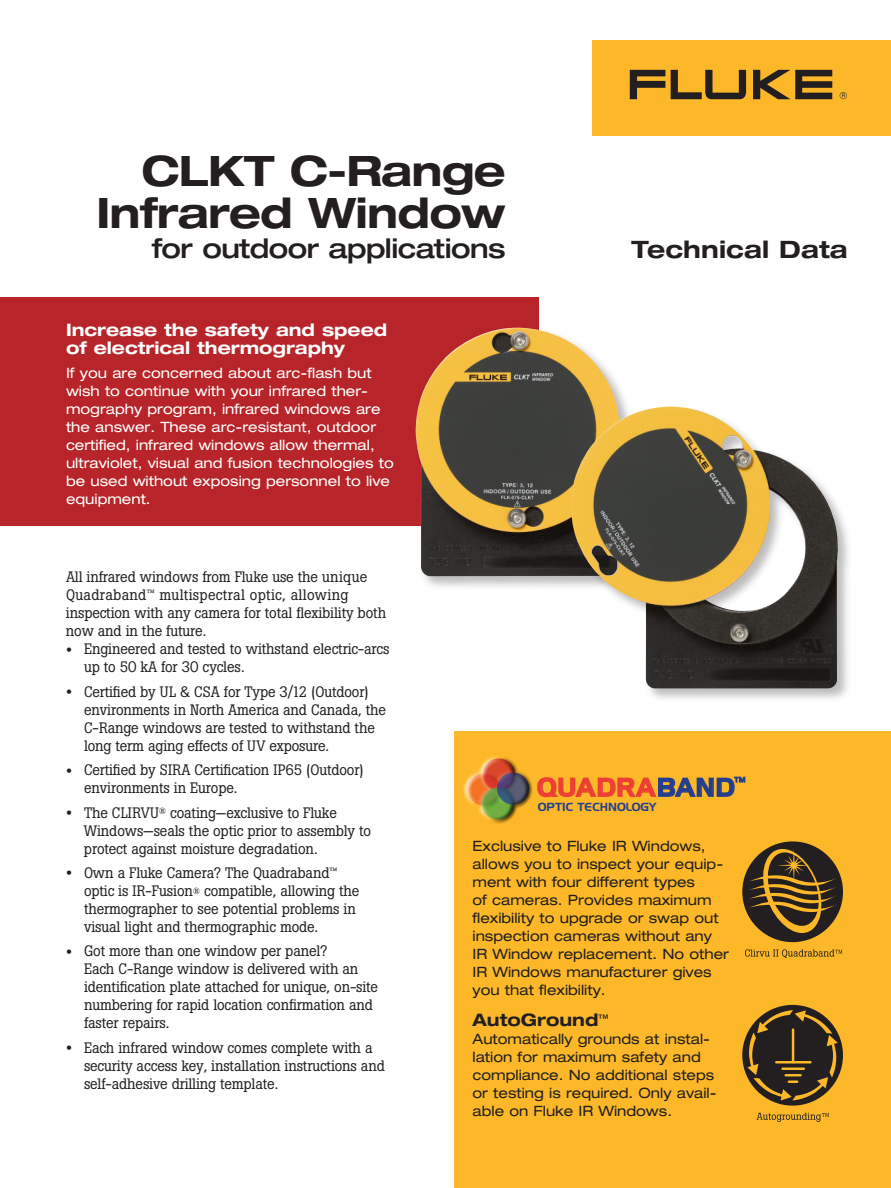
<style>
.page{position:relative;width:891px;height:1188px;background:#fff}
.page>*{position:absolute;margin:0;border:0;box-sizing:border-box;transform-origin:0 0}
.t1{font:700 expanded 42px/42px "Helvetica Neue LT Std";letter-spacing:-.02em;color:#231f20;text-align:right}
.t2{font:500 expanded 27px "Helvetica Neue LT Std";letter-spacing:-.02em;color:#231f20}
.t3{font:25.05px "Handel Gothic BT";letter-spacing:.03em;color:#ee3e35}
.t4{font:700 expanded 24px "Helvetica Neue";letter-spacing:.005em;color:#231f20}
.t5{font:700 expanded 17.25px/17.2px "Helvetica Neue";color:#fff}
.t6{font:700 expanded 17.25px "Helvetica Neue";color:#231f20}
.t7{font:15px/18px "Boton";letter-spacing:-.01em;color:#231f20}
.t8{font:expanded 14.25px/18px "Helvetica Neue LT Std";color:#231f20}
.t9{font:expanded 14.25px/18px "Helvetica Neue LT Std";color:#fff}
.t10{font:11.4px "Handel Gothic BT";color:#253f8e}
.s1{font-size:18px}
.s2{font-size:9px}
.s3{color:#253f8e}
</style>
<div class="page">
<div style="left:454px;top:731px;width:437px;height:457px;background:#fcb828"></div>
<div style="left:0;top:297px;width:539px;height:228px;background:#b72429"></div>
<div style="left:593px;top:40px;width:298px;height:96px;background:#fcb828"></div>
<svg style="left:630px;top:70px;width:35px;height:29px"></svg>
<svg style="left:753px;top:70px;width:79px;height:29px"></svg>
<svg style="left:671px;top:70px;width:75px;height:29px"></svg>
<svg style="left:840px;top:92px;width:7px;height:7px"></svg>
<div style="left:414px;top:326px;width:220px;height:265px;background:#231f20;opacity:.3"></div>
<img style="left:415px;top:328px;width:205px;height:248px">
<div style="left:569px;top:405px;width:283px;height:298px;background:#231f20;opacity:.3"></div>
<img style="left:571px;top:407px;width:268px;height:282px">
<svg style="left:463px;top:756px;width:283px;height:68px"></svg>
<div style="left:742px;top:1005px;width:101px;height:101px;background:#231f20;border-radius:50%"></div>
<svg style="left:757px;top:1113px;width:72px;height:9px"></svg>
<svg style="left:747px;top:1010px;width:91px;height:91px"></svg>
<svg style="left:745px;top:949px;width:97px;height:9px"></svg>
<div style="left:742px;top:841px;width:101px;height:101px;background:#231f20;border-radius:50%"></div>
<svg style="left:745px;top:848px;width:92px;height:85px"></svg>
<h1 class="t1" style="left:97px;top:149px;width:410px">CLKT C-Range<br>Infrared Window</h1>
<h2 class="t2" style="left:152px;top:232px;width:355px">for outdoor applications</h2>
<h3 class="t4" style="left:632px;top:235px;width:218px">Technical Data</h3>
<p class="t5" style="left:66px;top:321px;width:323px">Increase the safety and speed of electrical thermography</p>
<p class="t9" style="left:66px;top:364px;width:329px">If you are concerned about arc-flash but wish to continue with your infrared ther&shy;mography program, infrared windows are the answer. These arc-resistant, outdoor certified, infrared windows allow thermal, ultraviolet, visual and fusion technologies to be used without exposing personnel to live equipment.</p>
<p class="t7" style="left:66px;top:568px;width:322px">All infrared windows from Fluke use the unique Quadraband<sup>™</sup> multispectral optic, allowing inspection with any camera for total flexibility both now and in the future.</p>
<p class="t7" style="left:84px;top:640px;width:307px;text-indent:-18px"><span class="s1">•</span> Engineered and tested to withstand electric-arcs up to 50 kA for 30 cycles.</p>
<p class="t7" style="left:84px;top:683px;width:304px;text-indent:-18px"><span class="s1">•</span> Certified by UL &amp; CSA for Type 3/12 (Outdoor) environments in North America and Canada, the C-Range windows are tested to withstand the long term aging effects of UV exposure.</p>
<p class="t7" style="left:84px;top:761px;width:281px;text-indent:-18px"><span class="s1">•</span> Certified by SIRA Certification IP65 (Outdoor) environments in Europe.</p>
<p class="t7" style="left:84px;top:803px;width:289px;text-indent:-18px"><span class="s1">•</span> The CLIRVU<sup>®</sup> coating—exclusive to Fluke<br>Windows—seals the optic prior to assembly to protect against moisture degradation.</p>
<p class="t7" style="left:84px;top:864px;width:277px;text-indent:-18px"><span class="s1">•</span> Own a Fluke Camera? The Quadraband<sup>™ </sup>optic is IR-Fusion<span class="s2">®</span> compatible, allowing the thermographer to see potential problems in visual light and thermographic mode.</p>
<p class="t7" style="left:84px;top:942px;width:296px;text-indent:-18px"><span class="s1">•</span> Got more than one window per panel?<br>Each C-Range window is delivered with an identification plate attached for unique, on-site numbering for rapid location confirmation and faster repairs.</p>
<p class="t7" style="left:84px;top:1038px;width:302px;text-indent:-18px"><span class="s1">•</span> Each infrared window comes complete with a security access key, installation instructions and self-adhesive drilling template.</p>
<h3 class="t3" style="left:537px;top:772px;width:210px">QUADRA<span class="s3">BAND</span><sup>™</sup></h3>
<p class="t10" style="left:538px;top:800px;width:120px">OPTIC TECHNOLOGY</p>
<p class="t8" style="left:473px;top:837px;width:258px">Exclusive to Fluke IR Windows, allows you to inspect your equip&shy;ment with four different types<br>of cameras. Provides maximum flexibility to upgrade or swap out inspection cameras without any<br>IR Window replacement. No other<br>IR Windows manufacturer gives you that flexibility.</p>
<p class="t6" style="left:473px;top:1010px;width:138px">AutoGround<sup>™</sup></p>
<p class="t8" style="left:473px;top:1030px;width:246px">Automatically grounds at instal&shy;lation for maximum safety and compliance. No additional steps or testing is required. Only avail&shy;able on Fluke IR Windows.</p>
</div>
